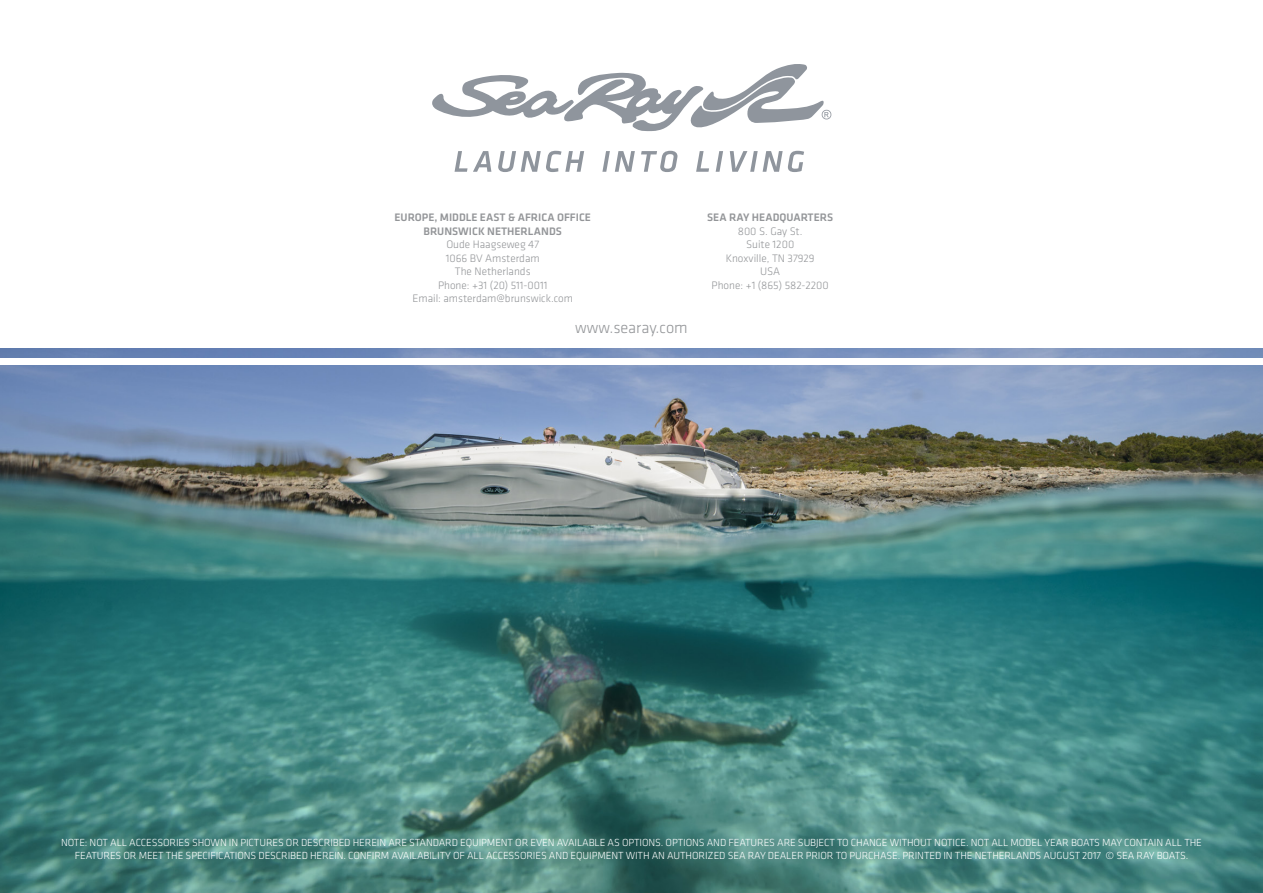
<style>
.page{position:relative;width:1263px;height:893px;background:#fff}
.page>*{position:absolute;margin:0;border:0;box-sizing:border-box;transform-origin:0 0}
.t1{font:300 16.5px "Klavika";color:#939598}
.t2{font:300 11.25px "Klavika";color:#939598}
.t3{font:500 11.25px "Klavika";color:#939598}
.t4{font:300 10.65px/12.8px "Klavika";letter-spacing:-.01em;color:#fff;text-align:center}
</style>
<div class="page">
<img style="left:0;top:349px;width:1263px;height:544px">
<svg style="left:454px;top:151px;width:350px;height:21px"></svg>
<svg style="left:432px;top:64px;width:399px;height:68px"></svg>
<div style="left:0;top:358px;width:1263px;height:6px;background:#fff"></div>
<p class="t3" style="left:394px;top:210px;width:198px">EUROPE, MIDDLE EAST &amp; AFRICA OFFICE</p>
<p class="t3" style="left:424px;top:223px;width:140px">BRUNSWICK NETHERLANDS</p>
<p class="t2" style="left:446px;top:238px;width:94px">Oude Haagseweg 47</p>
<p class="t2" style="left:446px;top:251px;width:95px">1066 BV Amsterdam</p>
<p class="t2" style="left:455px;top:265px;width:77px">The Netherlands</p>
<p class="t2" style="left:438px;top:278px;width:111px">Phone: +31 (20) 511-0011</p>
<p class="t2" style="left:412px;top:292px;width:162px">Email: amsterdam@brunswick.com</p>
<p class="t1" style="left:575px;top:318px;width:114px">www.searay.com</p>
<p class="t3" style="left:707px;top:210px;width:127px">SEA RAY HEADQUARTERS</p>
<p class="t2" style="left:738px;top:224px;width:66px">800 S. Gay St.</p>
<p class="t2" style="left:746px;top:238px;width:50px">Suite 1200</p>
<p class="t2" style="left:726px;top:251px;width:90px">Knoxville, TN 37929</p>
<p class="t2" style="left:760px;top:265px;width:22px">USA</p>
<p class="t2" style="left:712px;top:278px;width:119px">Phone: +1 (865) 582-2200</p>
<p class="t4" style="left:61px;top:836px;width:1142px">NOTE: NOT ALL ACCESSORIES SHOWN IN PICTURES OR DESCRIBED HEREIN ARE STANDARD EQUIPMENT OR EVEN AVAILABLE AS OPTIONS. OPTIONS AND FEATURES ARE SUBJECT TO CHANGE WITHOUT NOTICE. NOT ALL MODEL YEAR BOATS MAY CONTAIN ALL THE<br>FEATURES OR MEET THE SPECIFICATIONS DESCRIBED HEREIN. CONFIRM AVAILABILITY OF ALL ACCESSORIES AND EQUIPMENT WITH AN AUTHORIZED SEA RAY DEALER PRIOR TO PURCHASE. PRINTED IN THE NETHERLANDS AUGUST 2017 © SEA RAY BOATS.</p>
</div>
